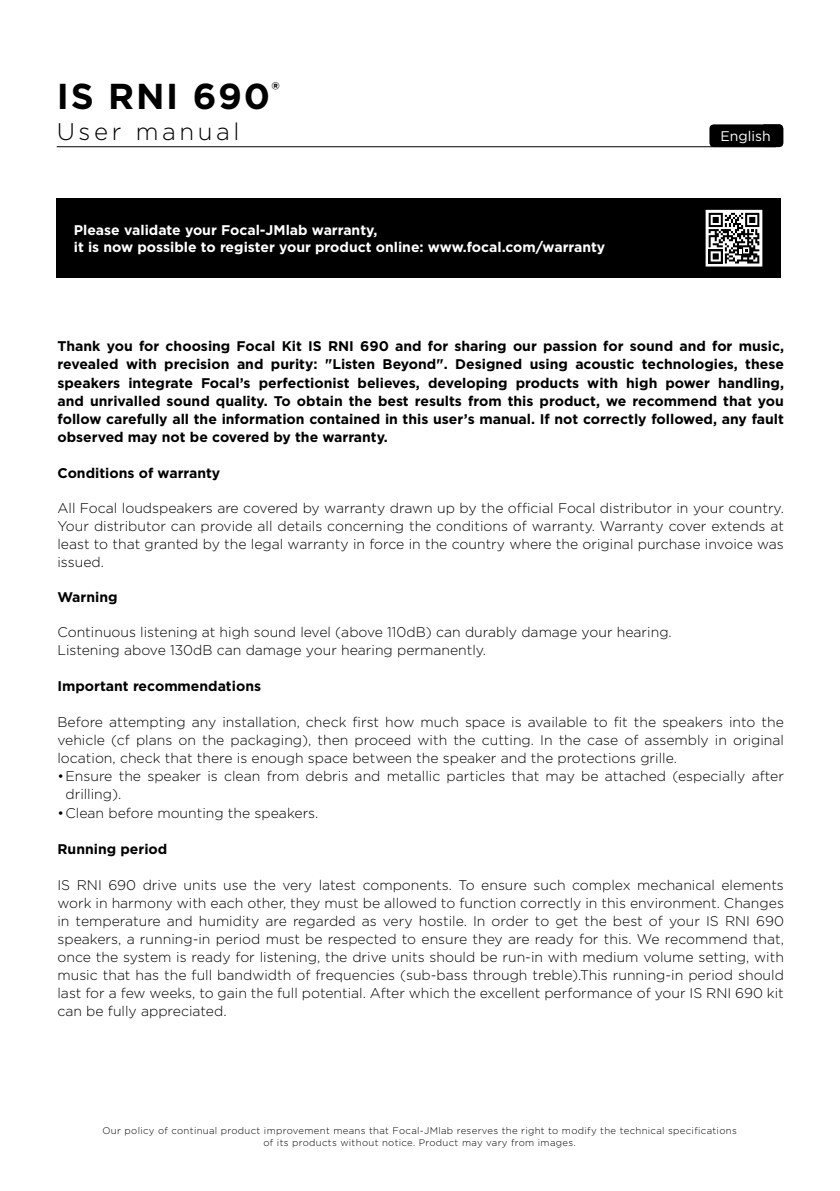
<style>
.page{position:relative;width:840px;height:1191px;background:#fff}
.page>*{position:absolute;margin:0;border:0;box-sizing:border-box;transform-origin:0 0}
.t1{font:700 36px "Gotham";letter-spacing:.05em;color:#000}
.t2{font:300 24px "Gotham";letter-spacing:.15em;color:#000}
.Texte{font:300 14px/18px "Gotham";color:#000;text-align:justify}
.Titre{font:700 14px/18px "Gotham";color:#000;text-align:justify}
.Texte-2{font:700 14px "Gotham";color:#fff}
.t3{font:14px "Gotham";color:#fff}
.t4{font:300 9.6px/11.6px "Gotham";letter-spacing:.035em;color:#000;text-align:center}
</style>
<div class="page">
<hr style="left:57px;top:146px;width:718px;height:1px;background:#000">
<div style="left:57px;top:198px;width:723px;height:80px;background:#000"></div>
<svg style="left:708px;top:213px;width:50px;height:50px"></svg>
<div style="left:705px;top:210px;width:57px;height:56px;border:2px solid #fff"></div>
<div style="left:709px;top:124px;width:73px;height:23px;background:#000;border-radius:4px"></div>
<h1 class="t1" style="left:57px;top:73px;width:224px">IS RNI 690<sup>®</sup></h1>
<h2 class="t2" style="left:57px;top:116px;width:184px">User manual</h2>
<p class="Texte-2" style="left:74px;top:221px;width:305px">Please validate your Focal-JMlab warranty,</p>
<p class="Texte-2" style="left:74px;top:238px;width:532px">it is now possible to register your product online: www.focal.com/warranty</p>
<p class="t3" style="left:720px;top:127px;width:52px">English</p>
<p class="t3" style="left:766px;top:127px;width:11px">6</p>
<p class="Titre" style="left:57px;top:337px;width:727px">Thank you for choosing Focal Kit IS RNI 690 and for sharing our passion for sound and for music, revealed with precision and purity: "Listen Beyond". Designed using acoustic technologies, these speakers integrate Focal’s perfectionist believes, developing products with high power handling, and unrivalled sound quality. To obtain the best results from this product, we recommend that you follow carefully all the information contained in this user’s manual. If not correctly followed, any fault observed may not be covered by the warranty.</p>
<p class="Titre" style="left:57px;top:463px;width:164px">Conditions of warranty</p>
<p class="Texte" style="left:57px;top:498px;width:727px">All Focal loudspeakers are covered by warranty drawn up by the official Focal distributor in your country.<br>Your distributor can provide all details concerning the conditions of warranty. Warranty cover extends at least to that granted by the legal warranty in force in the country where the original purchase invoice was issued.</p>
<p class="Titre" style="left:57px;top:588px;width:61px">Warning</p>
<p class="Texte" style="left:57px;top:623px;width:615px">Continuous listening at high sound level (above 110dB) can durably damage your hearing.</p>
<p class="Texte" style="left:57px;top:641px;width:430px">Listening above 130dB can damage your hearing permanently.</p>
<p class="Titre" style="left:57px;top:677px;width:205px">Important recommendations</p>
<p class="Texte" style="left:57px;top:713px;width:727px">Before attempting any installation, check first how much space is available to fit the speakers into the vehicle (cf plans on the packaging), then proceed with the cutting. In the case of assembly in original location, check that there is enough space between the speaker and the protections grille.</p>
<p class="Texte" style="left:65px;top:767px;width:719px;text-indent:-8px">•Ensure the speaker is clean from debris and metallic particles that may be attached (especially after drilling).</p>
<p class="Texte" style="left:57px;top:803px;width:262px">•Clean before mounting the speakers.</p>
<p class="Titre" style="left:57px;top:839px;width:111px">Running period</p>
<p class="Texte" style="left:57px;top:875px;width:727px">IS RNI 690 drive units use the very latest components. To ensure such complex mechanical elements work in harmony with each other, they must be allowed to function correctly in this environment. Changes in temperature and humidity are regarded as very hostile. In order to get the best of your IS RNI 690 speakers, a running-in period must be respected to ensure they are ready for this. We recommend that, once the system is ready for listening, the drive units should be run-in with medium volume setting, with music that has the full bandwidth of frequencies (sub-bass through treble).This running-in period should last for a few weeks, to gain the full potential. After which the excellent performance of your IS RNI 690 kit can be fully appreciated.</p>
<p class="t4" style="left:102px;top:1124px;width:635px">Our policy of continual product improvement means that Focal-JMlab reserves the right to modify the technical specifications of its products without notice. Product may vary from images.</p>
</div>
